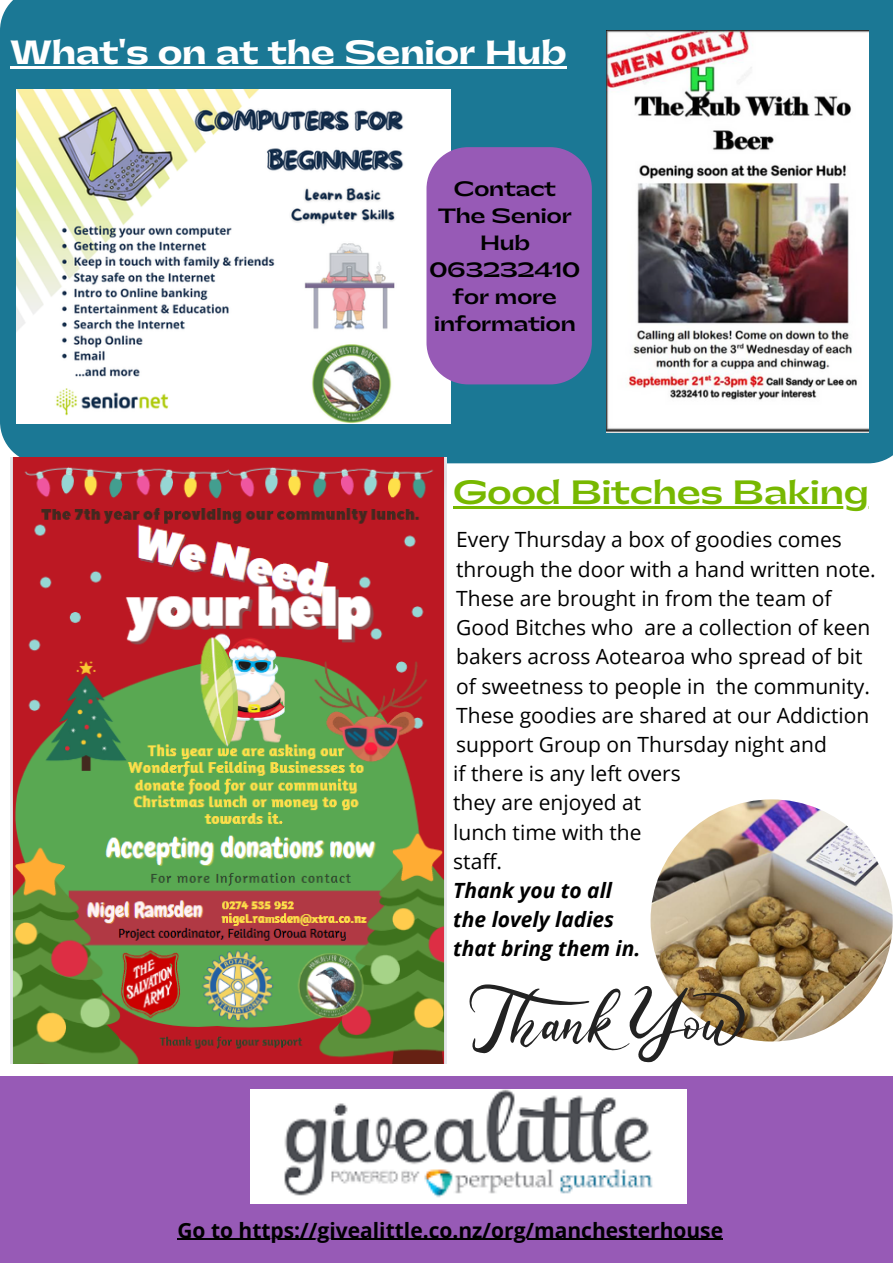
<style>
.page{position:relative;width:893px;height:1264px;background:#fff}
.page>*{position:absolute;margin:0;border:0;box-sizing:border-box;transform-origin:0 0}
.t1{font:800 31.5px "Gatwick";color:#fff}
.t2{font:700 31.5px "Gatwick";color:#77b800}
.t3{font:21px/29.2px "Open Sans";color:#000}
.t4{font:700 21px "Open Sans";color:#000}
.t5{font:italic 700 21px/29.2px "Open Sans";color:#000}
.t6{font:700 19.5px/27px "Gatwick";color:#000;text-align:center}
</style>
<div class="page">
<div style="left:0;top:1075px;width:892px;height:187px;background:#975ab6"></div>
<img style="left:250px;top:1089px;width:436px;height:114px">
<div style="left:0;top:0;width:892px;height:463px;background:#1b7895"></div>
<img style="left:16px;top:89px;width:434px;height:334px">
<img style="left:11px;top:458px;width:435px;height:605px">
<img style="left:606px;top:30px;width:262px;height:402px">
<img style="left:650px;top:799px;width:242px;height:242px;border-radius:50%">
<svg style="left:469px;top:984px;width:280px;height:79px"></svg>
<div style="left:426px;top:147px;width:165px;height:237px;background:#975ab6"></div>
<hr style="left:177px;top:1238px;width:546px;height:1px;background:#000">
<hr style="left:10px;top:66px;width:556px;height:3px;background:#fff">
<hr style="left:453px;top:506px;width:415px;height:2px;background:#77b800">
<h1 class="t1" style="left:10px;top:37px;width:557px">What's on at the Senior Hub</h1>
<p class="t6" style="left:429px;top:176px;width:152px">Contact<br>The Senior<br>Hub<br>063232410 for more information</p>
<h1 class="t2" style="left:453px;top:477px;width:417px">Good Bitches Baking</h1>
<p class="t3" style="left:453px;top:524px;width:424px">Every Thursday a box of goodies comes through the door with a hand written note.<br>These are brought in from the team of<br>Good Bitches who are a collection of keen bakers across Aotearoa who spread of bit of sweetness to people in the community.<br>These goodies are shared at our Addiction support Group on Thursday night and<br>if there is any left overs<br>they are enjoyed at<br>lunch time with the<br>staff.</p>
<p class="t5" style="left:453px;top:875px;width:189px">Thank you to all the lovely ladies that bring them in.</p>
<p class="t4" style="left:177px;top:1215px;width:547px">Go to https://givealittle.co.nz/org/manchesterhouse</p>
</div>
